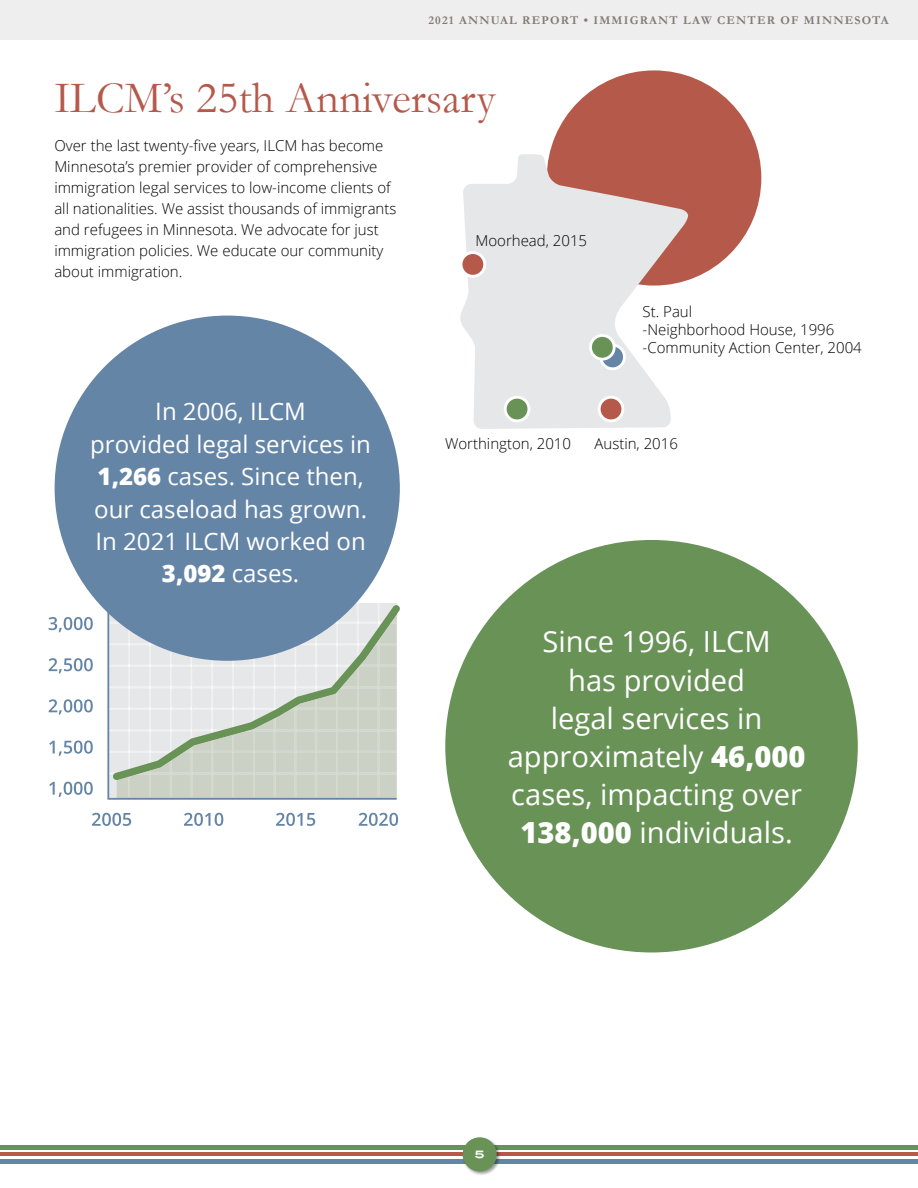
<style>
.page{position:relative;width:918px;height:1188px;background:#fff}
.page>*{position:absolute;margin:0;border:0;box-sizing:border-box;transform-origin:0 0}
.t1{font:45px "Garamond";color:#b5594b}
.t2{font:29.1px/38.2px "Open Sans";color:#fff;text-align:center}
.t3{font:24px/32.4px "Open Sans";color:#fff;text-align:center}
.t4{font:300 15px/21px "Open Sans";color:#000}
.t5{font:700 12px "Garamond";letter-spacing:.1em;color:#827976}
.t6{font:10.5px "Turnpike";color:#fff}
.s1{font-weight:800}
</style>
<div class="page">
<hr style="left:0;top:1153px;width:918px;height:3px;background:#b5594b">
<hr style="left:0;top:1159px;width:918px;height:4px;background:#6585a7">
<hr style="left:0;top:1146px;width:918px;height:4px;background:#699257">
<div style="left:462px;top:1136px;width:39px;height:40px;background:#000;opacity:.4"></div>
<div style="left:463px;top:1137px;width:34px;height:34px;background:#699257;border-radius:50%"></div>
<div style="left:0;top:0;width:918px;height:40px;background:#efeeee"></div>
<div style="left:547px;top:70px;width:214px;height:216px;background:#b5594b;border-radius:50%"></div>
<svg style="left:460px;top:153px;width:228px;height:276px;fill:#e6e7e8"></svg>
<div style="left:505px;top:397px;width:24px;height:24px;background:#699257;border-radius:50%"></div>
<div style="left:504px;top:396px;width:26px;height:26px;border:3px solid #fff;border-radius:50%"></div>
<div style="left:599px;top:397px;width:24px;height:24px;background:#b5594b;border-radius:50%"></div>
<div style="left:598px;top:396px;width:26px;height:26px;border:3px solid #fff;border-radius:50%"></div>
<div style="left:601px;top:345px;width:23px;height:24px;background:#6585a7;border-radius:50%"></div>
<div style="left:599px;top:344px;width:27px;height:26px;border:3px solid #fff;border-radius:50%"></div>
<div style="left:461px;top:253px;width:24px;height:23px;background:#b5594b;border-radius:50%"></div>
<div style="left:460px;top:251px;width:26px;height:27px;border:3px solid #fff;border-radius:50%"></div>
<div style="left:590px;top:335px;width:24px;height:24px;background:#699257;border-radius:50%"></div>
<div style="left:589px;top:334px;width:27px;height:27px;border:3px solid #fff;border-radius:50%"></div>
<svg style="left:92px;top:813px;width:39px;height:13px"></svg>
<svg style="left:184px;top:813px;width:39px;height:13px"></svg>
<svg style="left:276px;top:813px;width:39px;height:13px"></svg>
<svg style="left:359px;top:813px;width:39px;height:13px"></svg>
<svg style="left:49px;top:617px;width:44px;height:15px"></svg>
<svg style="left:49px;top:658px;width:44px;height:15px"></svg>
<svg style="left:49px;top:699px;width:44px;height:16px"></svg>
<svg style="left:49px;top:741px;width:44px;height:15px"></svg>
<svg style="left:49px;top:782px;width:44px;height:15px"></svg>
<svg style="left:107px;top:604px;width:290px;height:196px;background:#d2d7d0"></svg>
<div style="left:55px;top:316px;width:345px;height:345px;background:#6585a7;border-radius:50%"></div>
<div style="left:445px;top:540px;width:413px;height:412px;background:#699257;border-radius:50%"></div>
<p class="t5" style="left:428px;top:13px;width:462px">2021 ANNUAL REPORT • IMMIGRANT LAW CENTER OF MINNESOTA</p>
<h1 class="t1" style="left:54px;top:68px;width:443px">ILCM’s 25th Anniversary</h1>
<p class="t4" style="left:54px;top:134px;width:344px">Over the last twenty-five years, ILCM has become Minnesota’s premier provider of comprehensive immigration legal services to low-income clients of all nationalities. We assist thousands of immigrants and refugees in Minnesota. We advocate for just immigration policies. We educate our community about immigration.</p>
<h3 class="t3" style="left:90px;top:395px;width:282px">In 2006, ILCM<br>provided legal services in<br><span class="s1">1,266</span> cases. Since then, our caseload has grown.<br>In 2021 ILCM worked on<br><span class="s1">3,092</span> cases.</h3>
<p class="t4" style="left:476px;top:229px;width:113px">Moorhead, 2015</p>
<p class="t4" style="left:643px;top:302px;width:221px;line-height:18px">St. Paul<br>-Neighborhood House, 1996 -Community Action Center, 2004</p>
<p class="t4" style="left:445px;top:432px;width:128px">Worthington, 2010</p>
<p class="t4" style="left:594px;top:432px;width:85px">Austin, 2016</p>
<h2 class="t2" style="left:508px;top:622px;width:299px">Since 1996, ILCM<br>has provided<br>legal services in approximately <span class="s1">46,000 </span>cases, impacting over<br><span class="s1">138,000</span> individuals.</h2>
<p class="t6" style="left:475px;top:1147px;width:12px">5</p>
</div>
